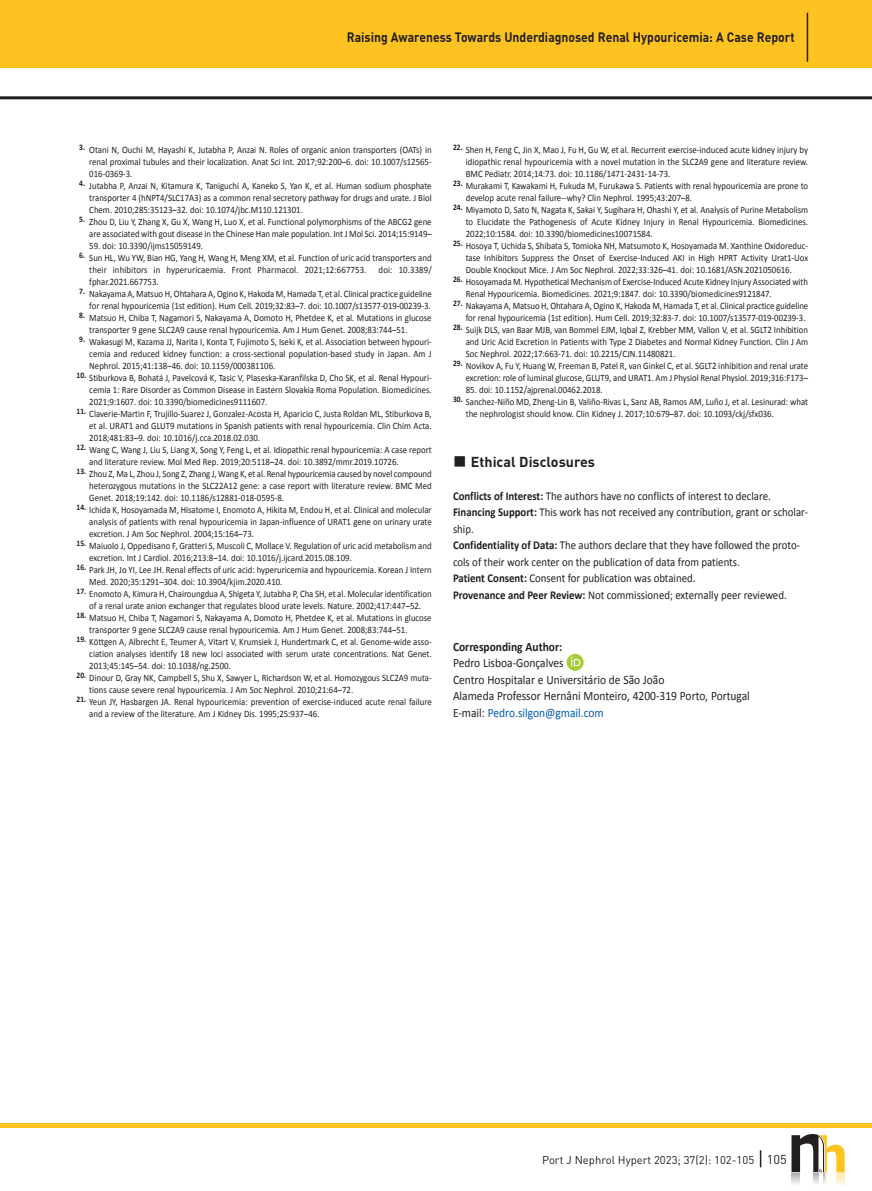
<style>
.page{position:relative;width:872px;height:1191px;background:#fff}
.page>*{position:absolute;margin:0;border:0;box-sizing:border-box;transform-origin:0 0}
.t1{font:700 14.25px "DIN";color:#231f20}
.t2{font:700 13.5px "DIN";color:#231f20;scale:.9 1}
.t3{font:12.75px/16.5px "Calibri";color:#231f20;scale:.9 1}
.t4{font:700 12.75px "Calibri";color:#231f20;scale:.9 1}
.t5{font:12px/16.5px "Calibri";color:#231f20;scale:.9 1}
.t6{font:11.25px "DIN";color:#231f20}
.t7{font:9.75px/12px "Calibri";color:#231f20;text-align:justify;scale:.9 1}
.s1{font-weight:700}
.s2{color:#015aaa}
.s3{font-size:12.75px}
</style>
<div class="page">
<hr style="left:0;top:96px;width:872px;height:3px;background:#231f20">
<hr style="left:0;top:1123px;width:872px;height:4px;background:#fec221">
<svg style="left:760px;top:1150px;width:1px;height:17px"></svg>
<div style="left:0;top:0;width:872px;height:68px;background:#fec221"></div>
<svg style="left:791px;top:1134px;width:53px;height:51px"></svg>
<hr style="left:806px;top:13px;width:2px;height:49px;background:#231f20">
<svg style="left:566px;top:654px;width:17px;height:17px"></svg>
<svg style="left:571px;top:657px;width:9px;height:9px"></svg>
<h2 class="t2" style="left:347px;top:28px;width:499px">Raising Awareness Towards Underdiagnosed Renal Hypouricemia: A Case Report</h2>
<p class="t7" style="left:89px;top:143px;width:382px;text-indent:-10px"><sup>3.</sup> Otani N, Ouchi M, Hayashi K, Jutabha P, Anzai N. Roles of organic anion transporters (OATs) in renal proximal tubules and their localization. Anat Sci Int. 2017;92:200–6. doi: 10.1007/s12565- 016-0369-3.</p>
<p class="t7" style="left:89px;top:179px;width:382px;text-indent:-10px"><sup>4.</sup> Jutabha P, Anzai N, Kitamura K, Taniguchi A, Kaneko S, Yan K, et al. Human sodium phosphate transporter 4 (hNPT4/SLC17A3) as a common renal secretory pathway for drugs and urate. J Biol Chem. 2010;285:35123–32. doi: 10.1074/jbc.M110.121301.</p>
<p class="t7" style="left:79px;top:215px;width:393px;text-align:right"><sup>5.</sup> Zhou D, Liu Y, Zhang X, Gu X, Wang H, Luo X, et al. Functional polymorphisms of the ABCG2 gene are associated with gout disease in the Chinese Han male population. Int J Mol Sci. 2014;15:9149–</p>
<p class="t7" style="left:89px;top:239px;width:128px">59. doi: 10.3390/ijms15059149.</p>
<p class="t7" style="left:89px;top:251px;width:382px;text-indent:-10px"><sup>6.</sup> Sun HL, Wu YW, Bian HG, Yang H, Wang H, Meng XM, et al. Function of uric acid transporters and their inhibitors in hyperuricaemia. Front Pharmacol. 2021;12:667753. doi: 10.3389/ fphar.2021.667753.</p>
<p class="t7" style="left:79px;top:287px;width:393px;text-align:right"><sup>7.</sup> Nakayama A, Matsuo H, Ohtahara A, Ogino K, Hakoda M, Hamada T, et al. Clinical practice guideline for renal hypouricemia (1st edition). Hum Cell. 2019;32:83–7. doi: 10.1007/s13577-019-00239-3.</p>
<p class="t7" style="left:89px;top:311px;width:382px;text-indent:-10px"><sup>8.</sup> Matsuo H, Chiba T, Nagamori S, Nakayama A, Domoto H, Phetdee K, et al. Mutations in glucose transporter 9 gene SLC2A9 cause renal hypouricemia. Am J Hum Genet. 2008;83:744–51.</p>
<p class="t7" style="left:89px;top:335px;width:382px;text-indent:-10px"><sup>9.</sup> Wakasugi M, Kazama JJ, Narita I, Konta T, Fujimoto S, Iseki K, et al. Association between hypouri&shy;cemia and reduced kidney function: a cross-sectional population-based study in Japan. Am J Nephrol. 2015;41:138–46. doi: 10.1159/000381106.</p>
<p class="t7" style="left:89px;top:371px;width:382px;text-indent:-13px"><sup>10.</sup> Stiburkova B, Bohatá J, Pavelcová K, Tasic V, Plaseska-Karanfilska D, Cho SK, et al. Renal Hypouri&shy;cemia 1: Rare Disorder as Common Disease in Eastern Slovakia Roma Population. Biomedicines.<br>2021;9:1607. doi: 10.3390/biomedicines9111607.</p>
<p class="t7" style="left:89px;top:407px;width:382px;text-indent:-13px"><sup>11.</sup> Claverie-Martin F, Trujillo-Suarez J, Gonzalez-Acosta H, Aparicio C, Justa Roldan ML, Stiburkova B, et al. URAT1 and GLUT9 mutations in Spanish patients with renal hypouricemia. Clin Chim Acta.<br>2018;481:83–9. doi: 10.1016/j.cca.2018.02.030.</p>
<p class="t7" style="left:89px;top:443px;width:382px;text-indent:-13px"><sup>12.</sup> Wang C, Wang J, Liu S, Liang X, Song Y, Feng L, et al. Idiopathic renal hypouricemia: A case report and literature review. Mol Med Rep. 2019;20:5118–24. doi: 10.3892/mmr.2019.10726.</p>
<p class="t7" style="left:89px;top:467px;width:382px;text-indent:-13px"><sup>13.</sup> Zhou Z, Ma L, Zhou J, Song Z, Zhang J, Wang K, et al. Renal hypouricemia caused by novel compound heterozygous mutations in the SLC22A12 gene: a case report with literature review. BMC Med Genet. 2018;19:142. doi: 10.1186/s12881-018-0595-8.</p>
<p class="t7" style="left:89px;top:503px;width:382px;text-indent:-13px"><sup>14.</sup> Ichida K, Hosoyamada M, Hisatome I, Enomoto A, Hikita M, Endou H, et al. Clinical and molecular analysis of patients with renal hypouricemia in Japan-influence of URAT1 gene on urinary urate excretion. J Am Soc Nephrol. 2004;15:164–73.</p>
<p class="t7" style="left:89px;top:539px;width:382px;text-indent:-13px"><sup>15.</sup> Maiuolo J, Oppedisano F, Gratteri S, Muscoli C, Mollace V. Regulation of uric acid metabolism and excretion. Int J Cardiol. 2016;213:8–14. doi: 10.1016/j.ijcard.2015.08.109.</p>
<p class="t7" style="left:89px;top:563px;width:382px;text-indent:-13px"><sup>16.</sup> Park JH, Jo YI, Lee JH. Renal effects of uric acid: hyperuricemia and hypouricemia. Korean J Intern<br>Med. 2020;35:1291–304. doi: 10.3904/kjim.2020.410.</p>
<p class="t7" style="left:77px;top:587px;width:396px;text-align:center"><sup>17.</sup> Enomoto A, Kimura H, Chairoungdua A, Shigeta Y, Jutabha P, Cha SH, et al. Molecular identification of a renal urate anion exchanger that regulates blood urate levels. Nature. 2002;417:447–52.</p>
<p class="t7" style="left:89px;top:611px;width:382px;text-indent:-13px"><sup>18.</sup> Matsuo H, Chiba T, Nagamori S, Nakayama A, Domoto H, Phetdee K, et al. Mutations in glucose transporter 9 gene SLC2A9 cause renal hypouricemia. Am J Hum Genet. 2008;83:744–51.</p>
<p class="t7" style="left:89px;top:635px;width:382px;text-indent:-13px"><sup>19.</sup> Köttgen A, Albrecht E, Teumer A, Vitart V, Krumsiek J, Hundertmark C, et al. Genome-wide asso&shy;ciation analyses identify 18 new loci associated with serum urate concentrations. Nat Genet.<br>2013;45:145–54. doi: 10.1038/ng.2500.</p>
<p class="t7" style="left:89px;top:671px;width:382px;text-indent:-13px"><sup>20.</sup> Dinour D, Gray NK, Campbell S, Shu X, Sawyer L, Richardson W, et al. Homozygous SLC2A9 muta&shy;tions cause severe renal hypouricemia. J Am Soc Nephrol. 2010;21:64–72.</p>
<p class="t7" style="left:89px;top:695px;width:382px;text-indent:-13px"><sup>21.</sup> Yeun JY, Hasbargen JA. Renal hypouricemia: prevention of exercise-induced acute renal failure and a review of the literature. Am J Kidney Dis. 1995;25:937–46.</p>
<p class="t7" style="left:466px;top:143px;width:382px;text-indent:-13px"><sup>22.</sup> Shen H, Feng C, Jin X, Mao J, Fu H, Gu W, et al. Recurrent exercise-induced acute kidney injury by idiopathic renal hypouricemia with a novel mutation in the SLC2A9 gene and literature review.<br>BMC Pediatr. 2014;14:73. doi: 10.1186/1471-2431-14-73.</p>
<p class="t7" style="left:466px;top:179px;width:382px;text-indent:-13px"><sup>23.</sup> Murakami T, Kawakami H, Fukuda M, Furukawa S. Patients with renal hypouricemia are prone to develop acute renal failure--why? Clin Nephrol. 1995;43:207–8.</p>
<p class="t7" style="left:466px;top:203px;width:382px;text-indent:-13px"><sup>24.</sup> Miyamoto D, Sato N, Nagata K, Sakai Y, Sugihara H, Ohashi Y, et al. Analysis of Purine Metabolism to Elucidate the Pathogenesis of Acute Kidney Injury in Renal Hypouricemia. Biomedicines.<br>2022;10:1584. doi: 10.3390/biomedicines10071584.</p>
<p class="t7" style="left:466px;top:239px;width:382px;text-indent:-13px"><sup>25.</sup> Hosoya T, Uchida S, Shibata S, Tomioka NH, Matsumoto K, Hosoyamada M. Xanthine Oxidoreduc&shy;tase Inhibitors Suppress the Onset of Exercise-Induced AKI in High HPRT Activity Urat1-Uox Double Knockout Mice. J Am Soc Nephrol. 2022;33:326–41. doi: 10.1681/ASN.2021050616.</p>
<p class="t7" style="left:466px;top:275px;width:382px;text-indent:-13px"><sup>26.</sup> Hosoyamada M. Hypothetical Mechanism of Exercise-Induced Acute Kidney Injury Associated with<br>Renal Hypouricemia. Biomedicines. 2021;9:1847. doi: 10.3390/biomedicines9121847.</p>
<p class="t7" style="left:453px;top:299px;width:396px;text-align:right"><sup>27.</sup> Nakayama A, Matsuo H, Ohtahara A, Ogino K, Hakoda M, Hamada T, et al. Clinical practice guideline for renal hypouricemia (1st edition). Hum Cell. 2019;32:83-7. doi: 10.1007/s13577-019-00239-3.</p>
<p class="t7" style="left:466px;top:323px;width:382px;text-indent:-13px"><sup>28.</sup> Suijk DLS, van Baar MJB, van Bommel EJM, Iqbal Z, Krebber MM, Vallon V, et al. SGLT2 Inhibition and Uric Acid Excretion in Patients with Type 2 Diabetes and Normal Kidney Function. Clin J Am Soc Nephrol. 2022;17:663-71. doi: 10.2215/CJN.11480821.</p>
<p class="t7" style="left:453px;top:359px;width:396px;text-align:right"><sup>29.</sup> Novikov A, Fu Y, Huang W, Freeman B, Patel R, van Ginkel C, et al. SGLT2 inhibition and renal urate excretion: role of luminal glucose, GLUT9, and URAT1. Am J Physiol Renal Physiol. 2019;316:F173–</p>
<p class="t7" style="left:466px;top:383px;width:154px">85. doi: 10.1152/ajprenal.00462.2018.</p>
<p class="t7" style="left:466px;top:395px;width:382px;text-indent:-13px"><sup>30.</sup> Sanchez-Niño MD, Zheng-Lin B, Valiño-Rivas L, Sanz AB, Ramos AM, Luño J, et al. Lesinurad: what the nephrologist should know. Clin Kidney J. 2017;10:679–87. doi: 10.1093/ckj/sfx036.</p>
<h1 class="t1" style="left:471px;top:452px;width:125px">Ethical Disclosures</h1>
<p class="t5" style="left:453px;top:487px;width:396px"><span class="s1">Conflicts of Interest:</span> The authors have no conflicts of interest to declare.<br><span class="s1">Financing Support:</span> This work has not received any contribution, grant or scholar&shy;ship.<br><span class="s1">Confidentiality of Data:</span> The authors declare that they have followed the proto&shy;cols of their work center on the publication of data from patients.<br><span class="s1">Patient Consent:</span> Consent for publication was obtained.<br><span class="s1">Provenance and Peer Review:</span> Not commissioned; externally peer reviewed.</p>
<h3 class="t4" style="left:453px;top:638px;width:123px">Corresponding Author:</h3>
<h3 class="t3" style="left:453px;top:654px;width:331px">Pedro Lisboa-Gonçalves<br>Centro Hospitalar e Universitário de São João<br>Alameda Professor Hernâni Monteiro, 4200-319 Porto, Portugal E-mail: <span class="s2">Pedro.silgon@gmail.com</span></h3>
<p class="t6" style="left:542px;top:1152px;width:246px">Port J Nephrol Hypert 2023; 37(2): 102-105 <span class="s3">105</span></p>
</div>
